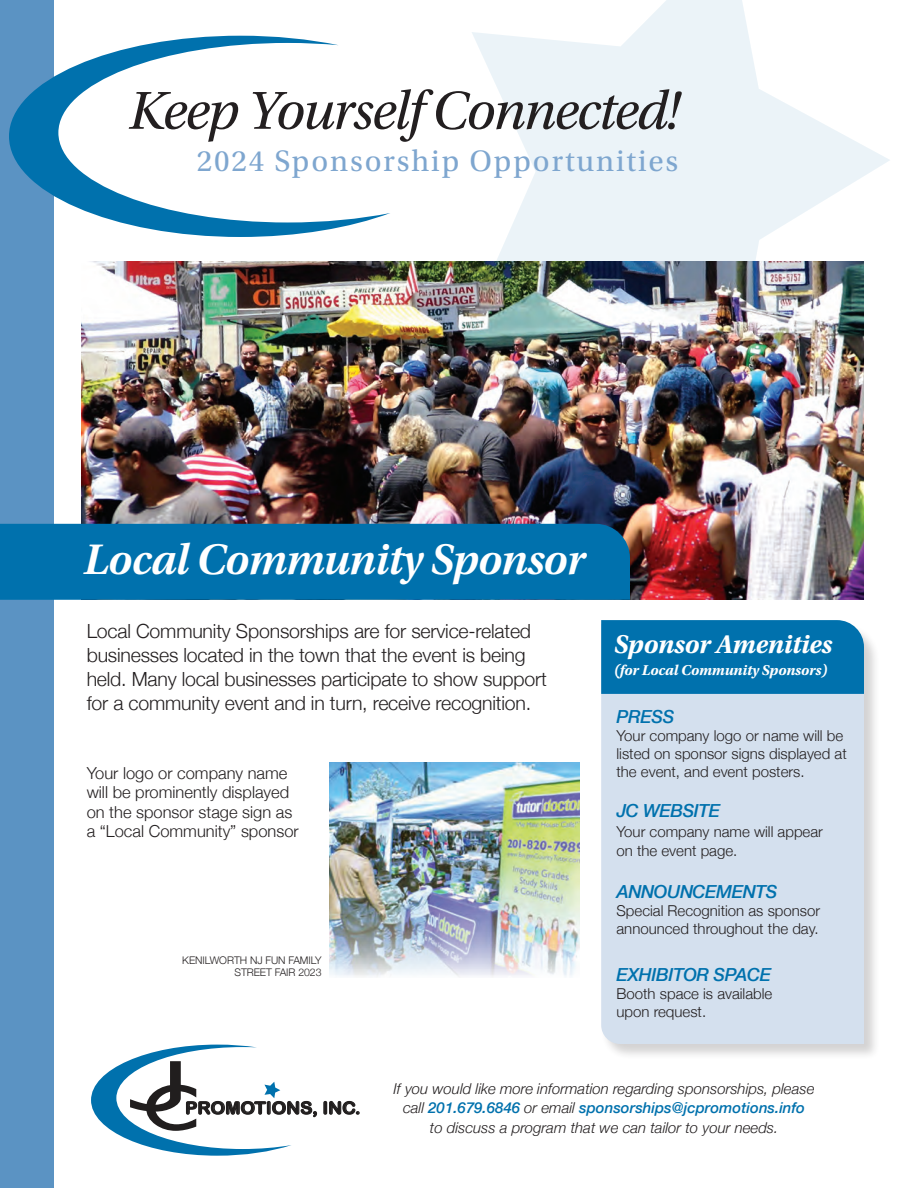
<style>
.page{position:relative;width:918px;height:1188px;background:#fff}
.page>*{position:absolute;margin:0;border:0;box-sizing:border-box;transform-origin:0 0}
.t1{font:60.75px "Apple Gothic";color:#211e1e;scale:1.77 1}
.t2{font:italic 56.25px "Utopia Std";letter-spacing:-.03em;color:#231f20}
.t3{font:italic 600 45px "Utopia Std";letter-spacing:-.02em;color:#fff}
.t4{font:31.05px "Utopia Std";letter-spacing:.06em;color:#7ea6cf}
.t5{font:italic 700 27px "Utopia Std";letter-spacing:-.01em;color:#fff}
.t6{font:300 19.5px/24px "Helvetica Neue";letter-spacing:-.01em;color:#231f20}
.t7{font:italic 500 18px "Helvetica Neue";letter-spacing:-.02em;color:#0071ad}
.t8{font:17.1px "Arial Rounded MT Bold";color:#211e1e;scale:1.08 1}
.t9{font:300 16.5px/19.5px "Helvetica Neue";color:#231f20}
.t10{font:300 15px/18px "Helvetica Neue";color:#231f20}
.t11{font:italic 300 15px/19.5px "Helvetica Neue";color:#231f20;text-align:center}
.t12{font:italic 700 15px "Utopia Std";letter-spacing:-.01em;color:#fff}
.t13{font:300 10.5px/12px "Helvetica Neue";letter-spacing:-.005em;color:#231f20;text-align:right}
.s1{font-weight:500;color:#0071ad}
</style>
<div class="page">
<svg style="left:472px;top:0;width:418px;height:261px;fill:#ebf3f8"></svg>
<div style="left:0;top:0;width:54px;height:1188px;background:#5b93c3"></div>
<svg style="left:9px;top:36px;width:381px;height:201px"></svg>
<img style="left:81px;top:261px;width:783px;height:339px">
<div style="left:601px;top:624px;width:279px;height:436px;background:#231f20;opacity:.2"></div>
<div style="left:601px;top:694px;width:263px;height:350px;background:#d4e0ee"></div>
<div style="left:601px;top:620px;width:263px;height:74px;background:#0071ad"></div>
<div style="left:0;top:524px;width:630px;height:76px;background:#0071ad"></div>
<img style="left:329px;top:762px;width:251px;height:215px">
<svg style="left:91px;top:1045px;width:269px;height:111px"></svg>
<p class="t2" style="left:129px;top:80px;width:552px">Keep Yourself Connected!</p>
<p class="t4" style="left:197px;top:144px;width:483px">2024 Sponsorship Opportunities</p>
<p class="t3" style="left:83px;top:534px;width:504px">Local Community Sponsor</p>
<p class="t6" style="left:87px;top:618px;width:462px">Local Community Sponsorships are for service-related businesses located in the town that the event is being held. Many local businesses participate to show support for a community event and in turn, receive recognition.</p>
<p class="t5" style="left:614px;top:628px;width:220px">Sponsor Amenities</p>
<p class="t12" style="left:614px;top:662px;width:215px">(for Local Community Sponsors)</p>
<p class="t7" style="left:616px;top:701px;width:59px">PRESS</p>
<p class="t10" style="left:616px;top:725px;width:232px">Your company logo or name will be listed on sponsor signs displayed at the event, and event posters.</p>
<p class="t7" style="left:616px;top:795px;width:105px">JC WEBSITE</p>
<p class="t10" style="left:616px;top:820px;width:208px;line-height:19.5px">Your company name will appear on the event page.</p>
<p class="t7" style="left:616px;top:876px;width:163px">ANNOUNCEMENTS</p>
<p class="t10" style="left:616px;top:901px;width:205px">Special Recognition as sponsor announced throughout the day.</p>
<p class="t7" style="left:616px;top:960px;width:156px">EXHIBITOR SPACE</p>
<p class="t10" style="left:616px;top:984px;width:157px">Booth space is available upon request.</p>
<p class="t9" style="left:87px;top:762px;width:214px">Your logo or company name will be prominently displayed on the sponsor stage sign as a “Local Community” sponsor</p>
<p class="t13" style="left:182px;top:954px;width:141px">KENILWORTH NJ FUN FAMILY<br>STREET FAIR 2023</p>
<p class="t1" style="left:128px;top:1053px;width:41px">J<sub>C</sub></p>
<p class="t8" style="left:185px;top:1098px;width:164px">PROMOTIONS, INC.</p>
<p class="t11" style="left:394px;top:1078px;width:422px">If you would like more information regarding sponsorships, please call <span class="s1">201.679.6846</span> or email <span class="s1">sponsorships@jcpromotions.info<br></span>to discuss a program that we can tailor to your needs.</p>
</div>
